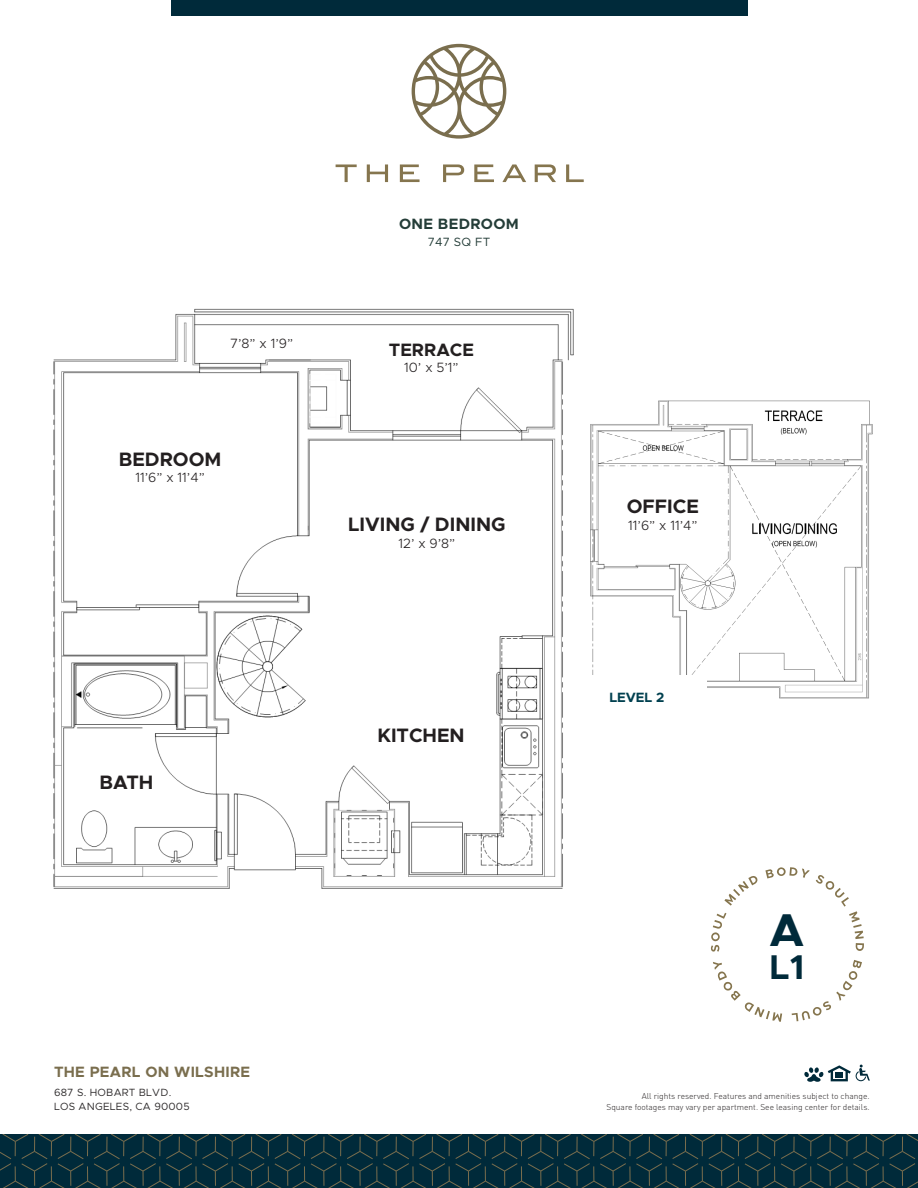
<style>
.page{position:relative;width:918px;height:1188px;background:#fff}
.page>*{position:absolute;margin:0;border:0;box-sizing:border-box;transform-origin:0 0}
.t1{font:700 46.2px "Metropolis";color:#002a3a}
.t2{font:700 34.5px "Metropolis";color:#002a3a}
.t3{font:700 19.5px "Metropolis";color:#231f20}
.t4{font:700 18px "Metropolis";color:#231f20}
.t5{font:700 15px "Metropolis";letter-spacing:.02em;color:#7a6e4e}
.t6{font:700 15px "Metropolis";letter-spacing:.02em;color:#243d38}
.t7{font:300 13.5px "Metropolis";color:#231f20}
.t8{font:700 13.5px "Metropolis";color:#00404f}
.t9{font:12px "Metropolis";letter-spacing:.02em;color:#243d38}
.t10{font:10.5px/13.5px "Metropolis";letter-spacing:.02em;color:#2e2b2c}
.t11{font:300 8.4px "DIN";color:#231f20}
</style>
<div class="page">
<img style="left:53px;top:308px;width:521px;height:581px">
<div style="left:346px;top:489px;width:162px;height:86px;background:#fff"></div>
<div style="left:353px;top:706px;width:136px;height:57px;background:#fff"></div>
<div style="left:92px;top:763px;width:69px;height:36px;background:#fff"></div>
<div style="left:92px;top:409px;width:156px;height:114px;background:#fff"></div>
<div style="left:367px;top:328px;width:129px;height:57px;background:#fff"></div>
<svg style="left:0;top:1134px;width:918px;height:54px"></svg>
<div style="left:171px;top:0;width:576px;height:15px;background:#002a3a"></div>
<svg style="left:804px;top:1065px;width:66px;height:17px"></svg>
<svg style="left:336px;top:164px;width:21px;height:18px"></svg>
<svg style="left:367px;top:164px;width:21px;height:18px"></svg>
<svg style="left:400px;top:164px;width:20px;height:18px"></svg>
<svg style="left:443px;top:164px;width:21px;height:18px"></svg>
<svg style="left:474px;top:164px;width:20px;height:18px"></svg>
<svg style="left:502px;top:164px;width:24px;height:18px"></svg>
<svg style="left:535px;top:164px;width:21px;height:18px"></svg>
<svg style="left:566px;top:164px;width:18px;height:18px"></svg>
<svg style="left:412px;top:44px;width:94px;height:95px"></svg>
<svg style="left:711px;top:867px;width:153px;height:155px"></svg>
<div style="left:221px;top:328px;width:81px;height:30px;background:#fff"></div>
<img style="left:590px;top:400px;width:283px;height:299px">
<div style="left:608px;top:474px;width:110px;height:80px;background:#fff"></div>
<div style="left:567px;top:675px;width:140px;height:44px;background:#fff"></div>
<p class="t7" style="left:230px;top:335px;width:65px">7’8” x 1’9”</p>
<p class="t3" style="left:119px;top:447px;width:104px">BEDROOM</p>
<p class="t7" style="left:135px;top:469px;width:71px">11’6” x 11’4”</p>
<p class="t6" style="left:399px;top:214px;width:121px">ONE BEDROOM</p>
<p class="t9" style="left:428px;top:234px;width:64px">747 SQ FT</p>
<p class="t4" style="left:389px;top:338px;width:87px">TERRACE</p>
<p class="t7" style="left:404px;top:359px;width:56px">10’ x 5’1”</p>
<p class="t3" style="left:348px;top:512px;width:159px">LIVING / DINING</p>
<p class="t7" style="left:399px;top:535px;width:58px">12’ x 9’8”</p>
<p class="t3" style="left:100px;top:770px;width:55px">BATH</p>
<p class="t3" style="left:377px;top:723px;width:89px">KITCHEN</p>
<p class="t5" style="left:54px;top:1062px;width:198px">THE PEARL ON WILSHIRE</p>
<p class="t10" style="left:54px;top:1086px;width:137px">687 S. HOBART BLVD.<br>LOS ANGELES, CA 90005</p>
<p class="t3" style="left:627px;top:494px;width:74px">OFFICE</p>
<p class="t7" style="left:628px;top:517px;width:71px">11’6” x 11’4”</p>
<p class="t8" style="left:609px;top:689px;width:57px">LEVEL 2</p>
<p class="t1" style="left:770px;top:901px;width:36px">A</p>
<p class="t2" style="left:769px;top:946px;width:37px">L1</p>
<p class="t11" style="left:642px;top:1091px;width:229px">All rights reserved. Features and amenities subject to change.</p>
<p class="t11" style="left:606px;top:1102px;width:265px">Square footages may vary per apartment. See leasing center for details.</p>
</div>
